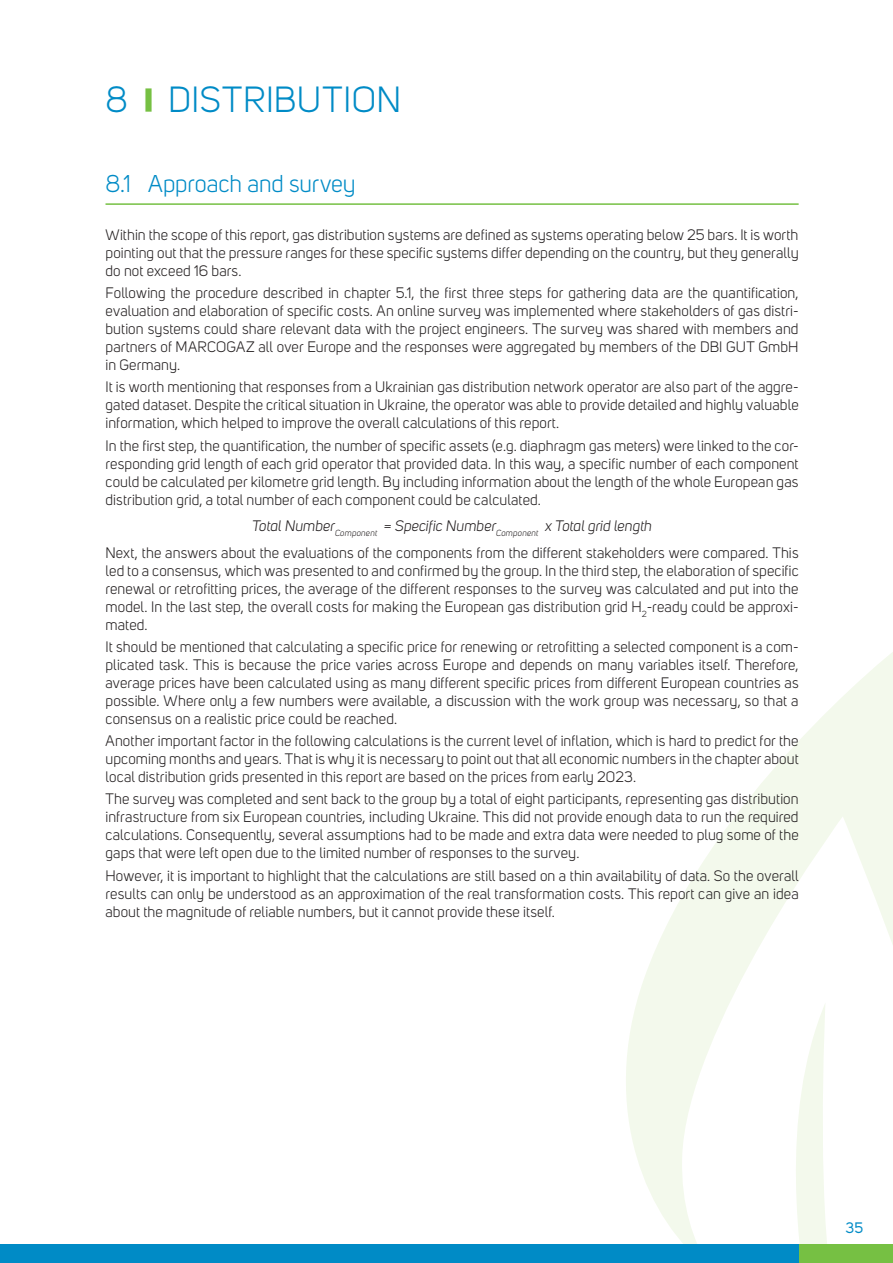
<style>
.page{position:relative;width:893px;height:1263px;background:#fff}
.page>*{position:absolute;margin:0;border:0;box-sizing:border-box;transform-origin:0 0}
.t1{font:36px "Uni Sans";letter-spacing:.015em;color:#008bc6}
.t2{font:24px "Uni Sans";letter-spacing:-.005em;color:#008bc6}
.t3{font:15px/18px "Uni Sans";letter-spacing:.01em;color:#231f20;text-align:justify}
.t4{font:15px "Uni Sans";color:#008bc6}
.s1{font-weight:800;font-size:27px;color:#76c043}
.s2{font-style:italic}
</style>
<div class="page">
<svg style="left:626px;top:652px;width:267px;height:592px"></svg>
<div style="left:0;top:1244px;width:818px;height:19px;background:#008bc6"></div>
<div style="left:799px;top:1244px;width:94px;height:19px;background:#76c043"></div>
<hr style="left:106px;top:203px;width:693px;height:2px;background:#76c043">
<h1 class="t1" style="left:106px;top:79px;width:297px">8 <span class="s1">|</span> DISTRIBUTION</h1>
<h2 class="t2" style="left:106px;top:170px;width:252px">8.1 Approach and survey</h2>
<p class="t3" style="left:106px;top:226px;width:695px">Within the scope of this report, gas distribution systems are defined as systems operating below 25 bars. It is worth pointing out that the pressure ranges for these specific systems differ depending on the country, but they generally do not exceed 16 bars.</p>
<p class="t3" style="left:106px;top:284px;width:695px">Following the procedure described in chapter 5.1, the first three steps for gathering data are the quantification, evaluation and elaboration of specific costs. An online survey was implemented where stakeholders of gas distri&shy;bution systems could share relevant data with the project engineers. The survey was shared with members and partners of MARCOGAZ all over Europe and the responses were aggregated by members of the DBI GUT GmbH in Germany.</p>
<p class="t3" style="left:106px;top:378px;width:695px">It is worth mentioning that responses from a Ukrainian gas distribution network operator are also part of the aggre&shy;gated dataset. Despite the critical situation in Ukraine, the operator was able to provide detailed and highly valuable information, which helped to improve the overall calculations of this report.</p>
<p class="t3" style="left:106px;top:437px;width:695px">In the first step, the quantification, the number of specific assets (e.g. diaphragm gas meters) were linked to the cor&shy;responding grid length of each grid operator that provided data. In this way, a specific number of each component could be calculated per kilometre grid length. By including information about the length of the whole European gas distribution grid, a total number of each component could be calculated.</p>
<p class="t3" style="left:105px;top:513px;width:695px;line-height:26.5px;text-align:center"><span class="s2">Total Number</span><sub>Component</sub> <span class="s2">= Specific Number</span><sub>Component</sub> <span class="s2">x Total grid length<br></span>Next, the answers about the evaluations of the components from the different stakeholders were compared. This</p>
<p class="t3" style="left:105px;top:562px;width:695px">led to a consensus, which was presented to and confirmed by the group. In the third step, the elaboration of specific renewal or retrofitting prices, the average of the different responses to the survey was calculated and put into the model. In the last step, the overall costs for making the European gas distribution grid H<sub>2</sub>-ready could be approxi&shy;mated.</p>
<p class="t3" style="left:106px;top:638px;width:695px">It should be mentioned that calculating a specific price for renewing or retrofitting a selected component is a com&shy;plicated task. This is because the price varies across Europe and depends on many variables itself. Therefore, average prices have been calculated using as many different specific prices from different European countries as possible. Where only a few numbers were available, a discussion with the work group was necessary, so that a consensus on a realistic price could be reached.</p>
<p class="t3" style="left:106px;top:732px;width:695px">Another important factor in the following calculations is the current level of inflation, which is hard to predict for the upcoming months and years. That is why it is necessary to point out that all economic numbers in the chapter about local distribution grids presented in this report are based on the prices from early 2023.</p>
<p class="t3" style="left:106px;top:790px;width:695px">The survey was completed and sent back to the group by a total of eight participants, representing gas distribution infrastructure from six European countries, including Ukraine. This did not provide enough data to run the required calculations. Consequently, several assumptions had to be made and extra data were needed to plug some of the gaps that were left open due to the limited number of responses to the survey.</p>
<p class="t3" style="left:106px;top:867px;width:695px">However, it is important to highlight that the calculations are still based on a thin availability of data. So the overall results can only be understood as an approximation of the real transformation costs. This report can give an idea about the magnitude of reliable numbers, but it cannot provide these itself.</p>
<p class="t4" style="left:845px;top:1219px;width:19px">35</p>
</div>
